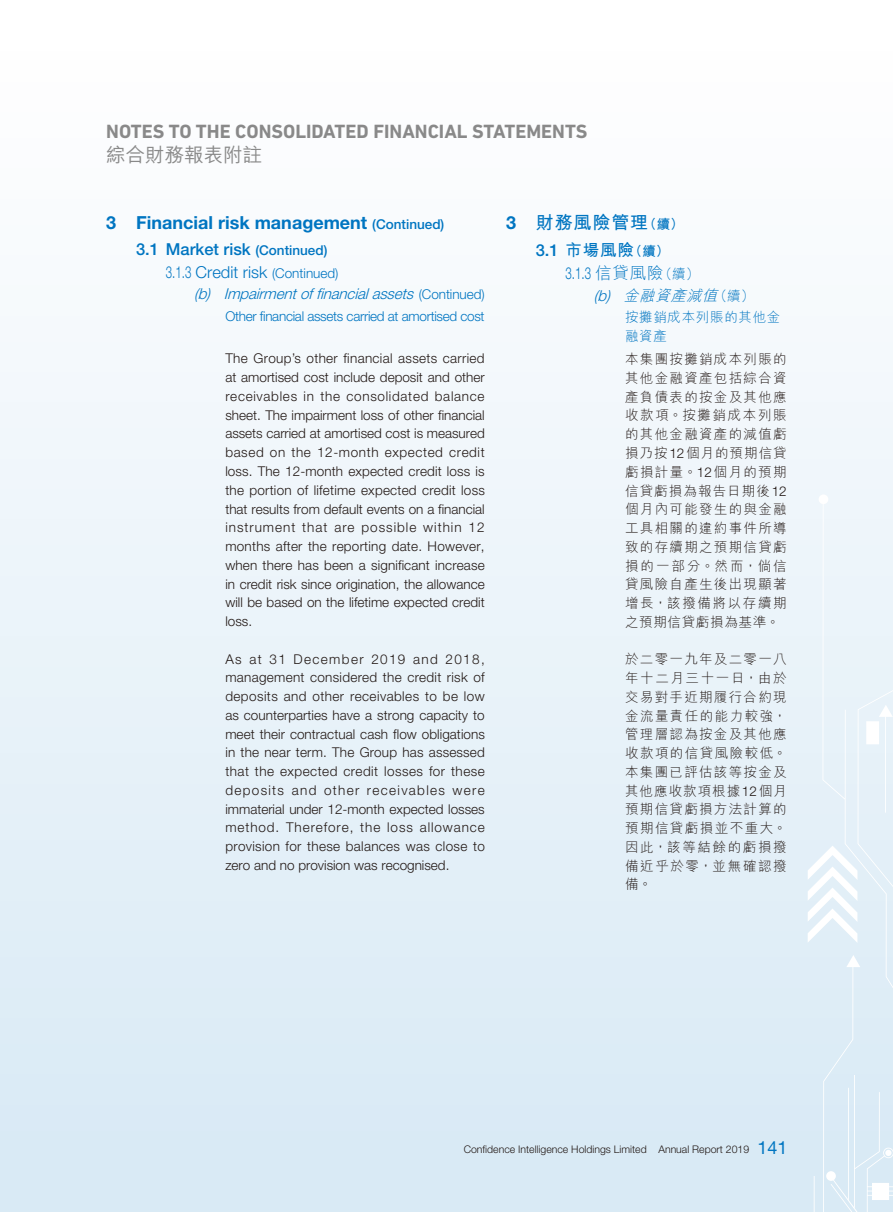
<style>
.page{position:relative;width:893px;height:1212px;background:#fff}
.page>*{position:absolute;margin:0;border:0;box-sizing:border-box;transform-origin:0 0}
.t1{font:700 19.5px "DIN Next LT Pro";color:#898989}
.t2{font:500 19.5px "M Hei HK";color:#898989}
.t3{font:700 18px "Helvetica Neue LT Std";color:#0075c1}
.t4{font:700 18px "M Hei HK";letter-spacing:.05em;color:#0075c1}
.t5{font:300 16.5px/23px "Helvetica Neue LT Std";color:#0075c1;scale:.7 1}
.t6{font:700 16.5px "M Hei HK";color:#0075c1}
.t7{font:italic 300 15px "Helvetica Neue LT Std";color:#0075c1}
.t8{font:italic 300 15px "M Hei HK";color:#0075c1}
.t9{font:300 13.5px/18.8px "Helvetica Neue LT Std";color:#231916;text-align:justify}
.t10{font:300 13.5px/18.8px "M Hei HK";letter-spacing:.095em;color:#231916;text-align:justify}
.t11{font:300 13.5px "Helvetica Neue LT Std";letter-spacing:-.02em;color:#0075c1}
.t12{font:300 13.5px/18.8px "M Hei HK";letter-spacing:.05em;color:#0075c1}
.t13{font:300 10.5px "Helvetica Neue LT Std";color:#231916}
.s1{font-weight:500;font-size:13.5px}
.s2{font-weight:500}
.s3{font-size:13.5px}
.s4{font-style:normal;font-size:13.5px}
.s5{font-family:"Helvetica Neue LT Std"}
.s6{font-family:"Helvetica Neue LT Std";font-weight:500}
.s7{font-family:"M Hei HK"}
.s8{font-family:"M Hei HK";font-size:13.5px}
.s9{font-weight:400;font-size:18px;color:#0075c1}
</style>
<div class="page">
<div style="left:0;top:0;width:893px;height:1212px;background:linear-gradient(to bottom,#fff,#d7e9f5)"></div>
<svg style="left:808px;top:494px;width:85px;height:718px;background:#e5f0f8"></svg>
<h1 class="t1" style="left:106px;top:120px;width:483px">NOTES TO THE CONSOLIDATED FINANCIAL STATEMENTS</h1>
<h1 class="t2" style="left:106px;top:140px;width:157px">綜合財務報表附註</h1>
<h2 class="t3" style="left:106px;top:211px;width:340px">3 Financial risk management <span class="s1">(Continued)</span></h2>
<p class="t5" style="left:166px;top:237px;width:248px;text-indent:-30px"><span class="s2">3.1 Market risk</span> <span class="s1">(Continued)<br></span>3.1.3 Credit risk <span class="s3">(Continued)</span></p>
<p class="t7" style="left:194px;top:285px;width:292px">(b) Impairmentoffinancialassets <span class="s4">( C o n t i n u e d )</span></p>
<p class="t11" style="left:225px;top:308px;width:261px">Other financial assets carried at amortised cost</p>
<p class="t9" style="left:225px;top:349px;width:261px">The Group’s other financial assets carried at amortised cost include deposit and other receivables in the consolidated balance sheet. The impairment loss of other financial assets carried at amortised cost is measured based on the 12-month expected credit loss. The 12-month expected credit loss is the portion of lifetime expected credit loss that results from default events on a financial instrument that are possible within 12 months after the reporting date. However, when there has been a significant increase in credit risk since origination, the allowance will be based on the lifetime expected credit loss.</p>
<p class="t9" style="left:225px;top:649px;width:261px">As at 31 December 2019 and 2018, management considered the credit risk of deposits and other receivables to be low as counterparties have a strong capacity to meet their contractual cash flow obligations in the near term. The Group has assessed that the expected credit losses for these deposits and other receivables were immaterial under 12-month expected losses method. Therefore, the loss allowance provision for these balances was close to zero and no provision was recognised.</p>
<h2 class="t4" style="left:506px;top:209px;width:179px"><span class="s5">3</span> 財務風險管理<span class="s3">（續）</span></h2>
<p class="t6" style="left:536px;top:238px;width:135px"><span class="s6">3.1</span> 市場風險<span class="s3">（續）</span></p>
<p class="t5" style="left:566px;top:261px;width:192px">3.1.3 <span class="s7">信貸風險</span><span class="s8">（續）</span></p>
<p class="t8" style="left:594px;top:288px;width:162px"><span class="s5">(b)</span> 金融資產減值<span class="s4">（續）</span></p>
<p class="t12" style="left:625px;top:308px;width:157px">按攤銷成本列賬的其他金融資產</p>
<p class="t10" style="left:625px;top:350px;width:163px">本集團按攤銷成本列賬的其他金融資產包括綜合資產負債表的按金及其他應收款項。按攤銷成本列賬的其他金融資產的減值虧損乃按<span class="s5">12</span>個月的預期信貸虧損計量。<span class="s5">12</span>個月的預期信貸虧損為報告日期後<span class="s5">12</span>個月內可能發生的與金融工具相關的違約事件所導致的存續期之預期信貸虧損的一部分。然而，倘信貸風險自產生後出現顯著增長，該撥備將以存續期之預期信貸虧損為基準。</p>
<p class="t10" style="left:625px;top:650px;width:163px">於二零一九年及二零一八年十二月三十一日，由於交易對手近期履行合約現金流量責任的能力較強，管理層認為按金及其他應收款項的信貸風險較低。本集團已評估該等按金及其他應收款項根據<span class="s5">12</span>個月預期信貸虧損方法計算的預期信貸虧損並不重大。因此，該等結餘的虧損撥備近乎於零，並無確認撥備。</p>
<p class="t13" style="left:464px;top:1143px;width:325px">Confidence Intelligence Holdings Limited Annual Report 2019 <span class="s9">141</span></p>
</div>
